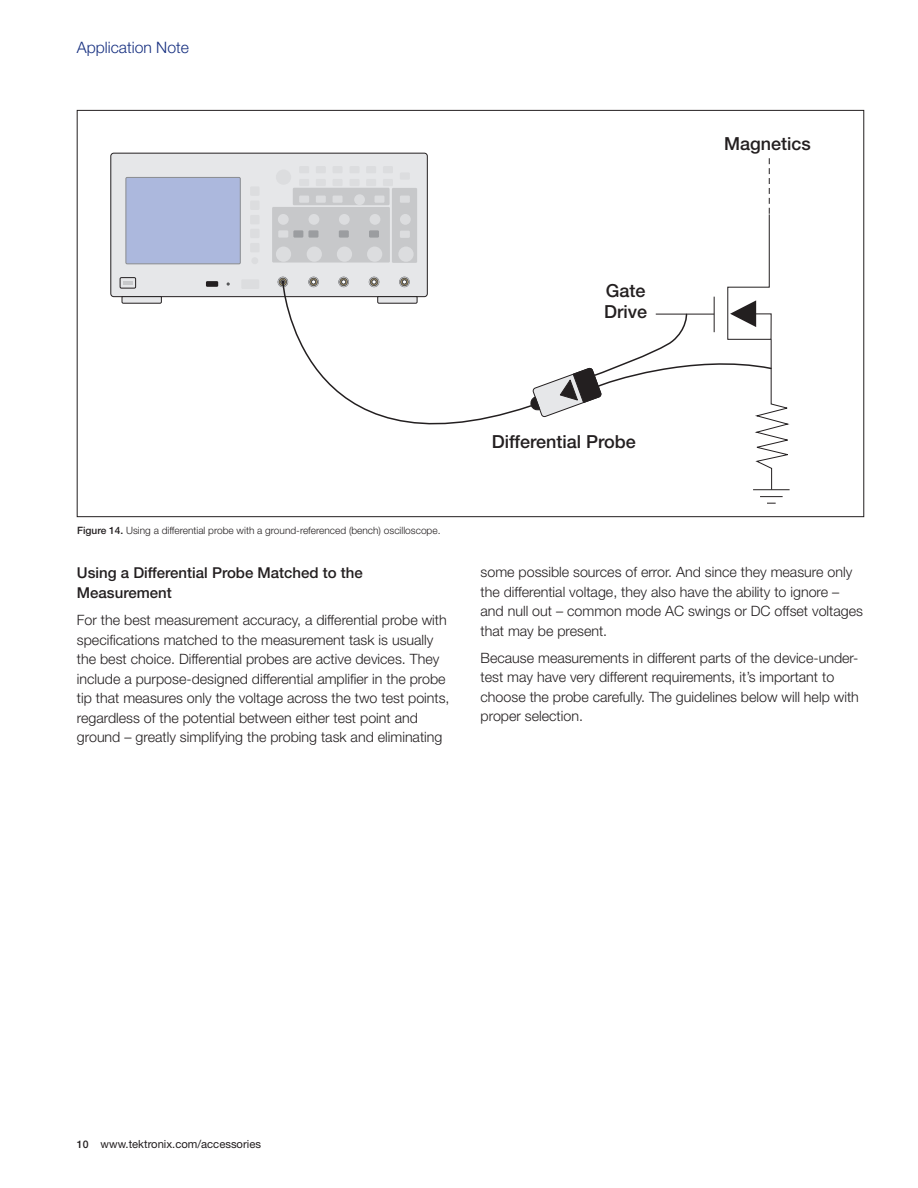
<style>
.page{position:relative;width:918px;height:1188px;background:#fff}
.page>*{position:absolute;margin:0;border:0;box-sizing:border-box;transform-origin:0 0}
.t1{font:500 18px/21.6px "Helvetica Neue";color:#231f20}
.t2{font:300 15.75px "Helvetica Neue";color:#183181}
.Heading_3{font:500 15px/19.5px "Helvetica Neue";color:#231f20}
.Body_-_regular{font:300 14.25px/19.5px "Helvetica Neue";color:#231f20}
.t3{font:11.25px "Helvetica Neue";color:#231f20}
.t4{font:300 10.2px "Helvetica Neue";color:#231f20}
.s1{font-weight:500}
.s2{font-weight:500;font-size:10.5px}
</style>
<div class="page">
<svg style="left:760px;top:496px;width:23px;height:1px"></svg>
<div style="left:111px;top:153px;width:316px;height:144px;background:#e6e7e9;border-radius:3px"></div>
<div style="left:111px;top:153px;width:316px;height:144px;border:1px solid #231f20;border-radius:3px"></div>
<div style="left:272px;top:207px;width:118px;height:56px;background:#c7c8ca"></div>
<div style="left:392px;top:188px;width:25px;height:75px;background:#c7c8ca"></div>
<div style="left:293px;top:188px;width:97px;height:17px;background:#c7c8ca"></div>
<div style="left:120px;top:278px;width:16px;height:10px;border:1px solid #231f20"></div>
<div style="left:206px;top:281px;width:12px;height:6px;background:#231f20"></div>
<div style="left:250px;top:186px;width:10px;height:10px;background:#dcdddf"></div>
<div style="left:250px;top:201px;width:10px;height:9px;background:#dcdddf"></div>
<div style="left:250px;top:215px;width:10px;height:9px;background:#dcdddf"></div>
<div style="left:250px;top:229px;width:10px;height:9px;background:#dcdddf"></div>
<div style="left:250px;top:243px;width:10px;height:9px;background:#dcdddf"></div>
<div style="left:126px;top:177px;width:114px;height:87px;background:#acb8dd"></div>
<div style="left:126px;top:177px;width:114px;height:87px;border:1px solid #8a8c8f"></div>
<div style="left:278px;top:277px;width:10px;height:10px;border:1px solid #bcbdc0;border-radius:50%"></div>
<div style="left:310px;top:279px;width:7px;height:6px;border:1px solid #ac996c;border-radius:50%"></div>
<div style="left:309px;top:277px;width:9px;height:10px;border:1px solid #bcbdc0;border-radius:50%"></div>
<svg style="left:338px;top:277px;width:11px;height:10px"></svg>
<div style="left:339px;top:277px;width:9px;height:10px;border:1px solid #bcbdc0;border-radius:50%"></div>
<svg style="left:371px;top:279px;width:6px;height:2px"></svg>
<div style="left:369px;top:277px;width:10px;height:10px;border:1px solid #bcbdc0;border-radius:50%"></div>
<div style="left:401px;top:279px;width:7px;height:6px;border:1px solid #ac996c;border-radius:50%"></div>
<div style="left:400px;top:277px;width:9px;height:10px;border:1px solid #bcbdc0;border-radius:50%"></div>
<div style="left:299px;top:166px;width:10px;height:7px;background:#dcdddf"></div>
<div style="left:316px;top:166px;width:10px;height:7px;background:#dcdddf"></div>
<div style="left:333px;top:166px;width:10px;height:7px;background:#dcdddf"></div>
<div style="left:350px;top:166px;width:10px;height:7px;background:#dcdddf"></div>
<div style="left:366px;top:166px;width:10px;height:7px;background:#dcdddf"></div>
<div style="left:383px;top:166px;width:10px;height:7px;background:#dcdddf"></div>
<div style="left:299px;top:179px;width:10px;height:7px;background:#dcdddf"></div>
<div style="left:316px;top:179px;width:10px;height:7px;background:#dcdddf"></div>
<div style="left:333px;top:179px;width:10px;height:7px;background:#dcdddf"></div>
<div style="left:350px;top:179px;width:10px;height:7px;background:#dcdddf"></div>
<div style="left:366px;top:179px;width:10px;height:7px;background:#dcdddf"></div>
<div style="left:383px;top:179px;width:10px;height:7px;background:#dcdddf"></div>
<div style="left:299px;top:196px;width:10px;height:7px;background:#dcdddf"></div>
<div style="left:316px;top:196px;width:10px;height:7px;background:#dcdddf"></div>
<div style="left:333px;top:196px;width:10px;height:7px;background:#dcdddf"></div>
<div style="left:374px;top:196px;width:10px;height:7px;background:#dcdddf"></div>
<div style="left:400px;top:196px;width:10px;height:7px;background:#dcdddf"></div>
<div style="left:400px;top:172px;width:10px;height:8px;background:#dcdddf"></div>
<div style="left:400px;top:231px;width:10px;height:7px;background:#dcdddf"></div>
<div style="left:276px;top:170px;width:15px;height:15px;background:#dcdddf;border-radius:50%"></div>
<div style="left:276px;top:247px;width:15px;height:15px;background:#dcdddf;border-radius:50%"></div>
<div style="left:307px;top:247px;width:15px;height:15px;background:#dcdddf;border-radius:50%"></div>
<div style="left:337px;top:247px;width:15px;height:15px;background:#dcdddf;border-radius:50%"></div>
<div style="left:367px;top:247px;width:15px;height:15px;background:#dcdddf;border-radius:50%"></div>
<div style="left:398px;top:247px;width:16px;height:15px;background:#dcdddf;border-radius:50%"></div>
<div style="left:278px;top:214px;width:11px;height:11px;background:#dcdddf;border-radius:50%"></div>
<div style="left:309px;top:214px;width:10px;height:11px;background:#dcdddf;border-radius:50%"></div>
<div style="left:339px;top:214px;width:11px;height:11px;background:#dcdddf;border-radius:50%"></div>
<div style="left:370px;top:214px;width:10px;height:11px;background:#dcdddf;border-radius:50%"></div>
<div style="left:400px;top:214px;width:11px;height:11px;background:#dcdddf;border-radius:50%"></div>
<div style="left:354px;top:194px;width:11px;height:11px;background:#dcdddf;border-radius:50%"></div>
<div style="left:278px;top:230px;width:10px;height:8px;background:#dcdddf"></div>
<div style="left:293px;top:230px;width:10px;height:8px;background:#9b9da0"></div>
<div style="left:308px;top:230px;width:10px;height:8px;background:#9b9da0"></div>
<div style="left:339px;top:230px;width:10px;height:8px;background:#9b9da0"></div>
<div style="left:369px;top:230px;width:10px;height:8px;background:#9b9da0"></div>
<svg style="left:122px;top:296px;width:40px;height:7px"></svg>
<div style="left:241px;top:279px;width:18px;height:10px;background:#dcdddf"></div>
<div style="left:251px;top:257px;width:7px;height:7px;background:#dcdddf;border-radius:50%"></div>
<hr style="left:123px;top:281px;width:10px;height:4px;background:#c7c8ca">
<svg style="left:281px;top:281px;width:249px;height:144px"></svg>
<svg style="left:280px;top:279px;width:6px;height:6px"></svg>
<svg style="left:530px;top:158px;width:260px;height:332px"></svg>
<p class="t2" style="left:77px;top:37px;width:114px">Application Note</p>
<p class="t1" style="left:724px;top:132px;width:88px">Magnetics</p>
<p class="t1" style="left:604px;top:279px;width:45px">Gate<br>Drive</p>
<p class="t4" style="left:77px;top:524px;width:365px"><span class="s1">Figure 14.</span> Using a differential probe with a ground-referenced (bench) oscilloscope.</p>
<p class="Heading_3" style="left:77px;top:563px;width:287px">Using a Differential Probe Matched to the<br>Measurement</p>
<p class="Body_-_regular" style="left:77px;top:610px;width:374px">For the best measurement accuracy, a differential probe with specifications matched to the measurement task is usually the best choice. Differential probes are active devices. They include a purpose-designed differential amplifier in the probe tip that measures only the voltage across the two test points, regardless of the potential between either test point and ground – greatly simplifying the probing task and eliminating</p>
<p class="t1" style="left:492px;top:430px;width:146px">Differential Probe</p>
<p class="Body_-_regular" style="left:481px;top:562px;width:384px">some possible sources of error. And since they measure only the differential voltage, they also have the ability to ignore – and null out – common mode AC swings or DC offset voltages that may be present.</p>
<p class="Body_-_regular" style="left:481px;top:648px;width:380px">Because measurements in different parts of the device-under&shy;test may have very different requirements, it’s important to choose the probe carefully. The guidelines below will help with proper selection.</p>
<p class="t3" style="left:77px;top:1138px;width:186px"><span class="s2">10</span> www.tektronix.com/accessories</p>
</div>
